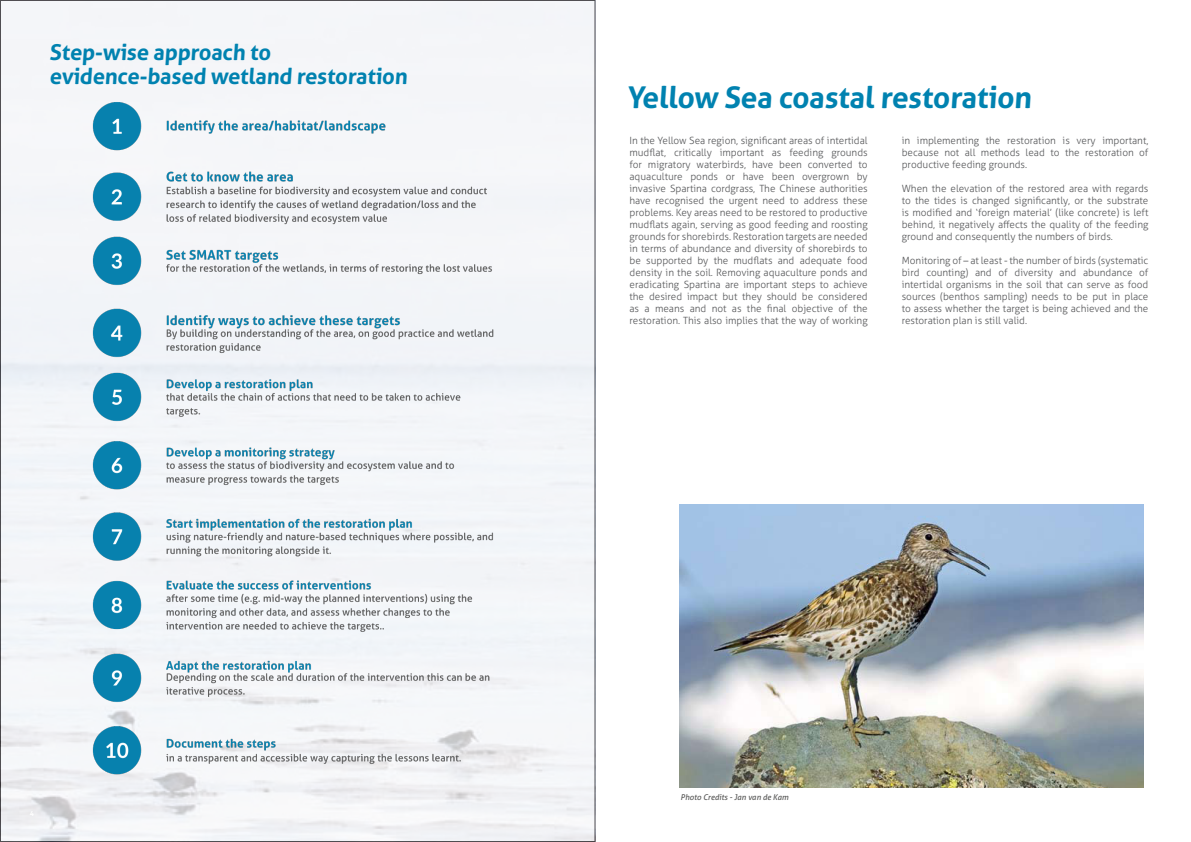
<style>
.page{position:relative;width:1191px;height:842px;background:#fff}
.page>*{position:absolute;margin:0;border:0;box-sizing:border-box;transform-origin:0 0}
.Heading_normal{font:700 30px "Aller";color:#0082b0}
.Heading_normal-2{font:700 22px/24px "Aller";color:#0082b0}
.Bodytext{font:300 10px/12px "Aller";color:#57585a;text-align:justify}
.t1{font:italic 8px "Aller";color:#575756}
.s1{color:#fff}
</style>
<div class="page">
<img style="left:679px;top:505px;width:464px;height:282px">
<div style="left:0;top:0;width:595px;height:841px;background:#f4f5f8"></div>
<img style="left:25px;top:102px;width:546px;height:698px">
<p class="Heading_normal-2" style="left:50px;top:40px;width:361px">Step-wise approach to evidence-based wetland restoration</p>
<p class="Heading_normal" style="left:626px;top:78px;width:518px">Yellow Sea coastal restoration<span class="s1">heading</span></p>
<p class="Bodytext" style="left:901px;top:134px;width:248px">in implementing the restoration is very important, because not all methods lead to the restoration of productive feeding grounds.</p>
<p class="Bodytext" style="left:901px;top:182px;width:248px">When the elevation of the restored area with regards to the tides is changed significantly, or the substrate is modified and ‘foreign material’ (like concrete) is left behind, it negatively affects the quality of the feeding ground and consequently the numbers of birds.</p>
<p class="Bodytext" style="left:901px;top:254px;width:248px">Monitoring of – at least - the number of birds (systematic bird counting) and of diversity and abundance of intertidal organisms in the soil that can serve as food sources (benthos sampling) needs to be put in place to assess whether the target is being achieved and the restoration plan is still valid.</p>
<p class="Bodytext" style="left:629px;top:134px;width:240px">In the Yellow Sea region, significant areas of intertidal mudflat, critically important as feeding grounds for migratory waterbirds, have been converted to aquaculture ponds or have been overgrown by invasive Spartina cordgrass, The Chinese authorities have recognised the urgent need to address these problems. Key areas need to be restored to productive mudflats again, serving as good feeding and roosting grounds for shorebirds. Restoration targets are needed in terms of abundance and diversity of shorebirds to be supported by the mudflats and adequate food density in the soil. Removing aquaculture ponds and eradicating Spartina are important steps to achieve the desired impact but they should be considered as a means and not as the final objective of the restoration. This also implies that the way of working</p>
<p class="t1" style="left:680px;top:792px;width:110px">Photo Credits - Jan van de Kam</p>
</div>
